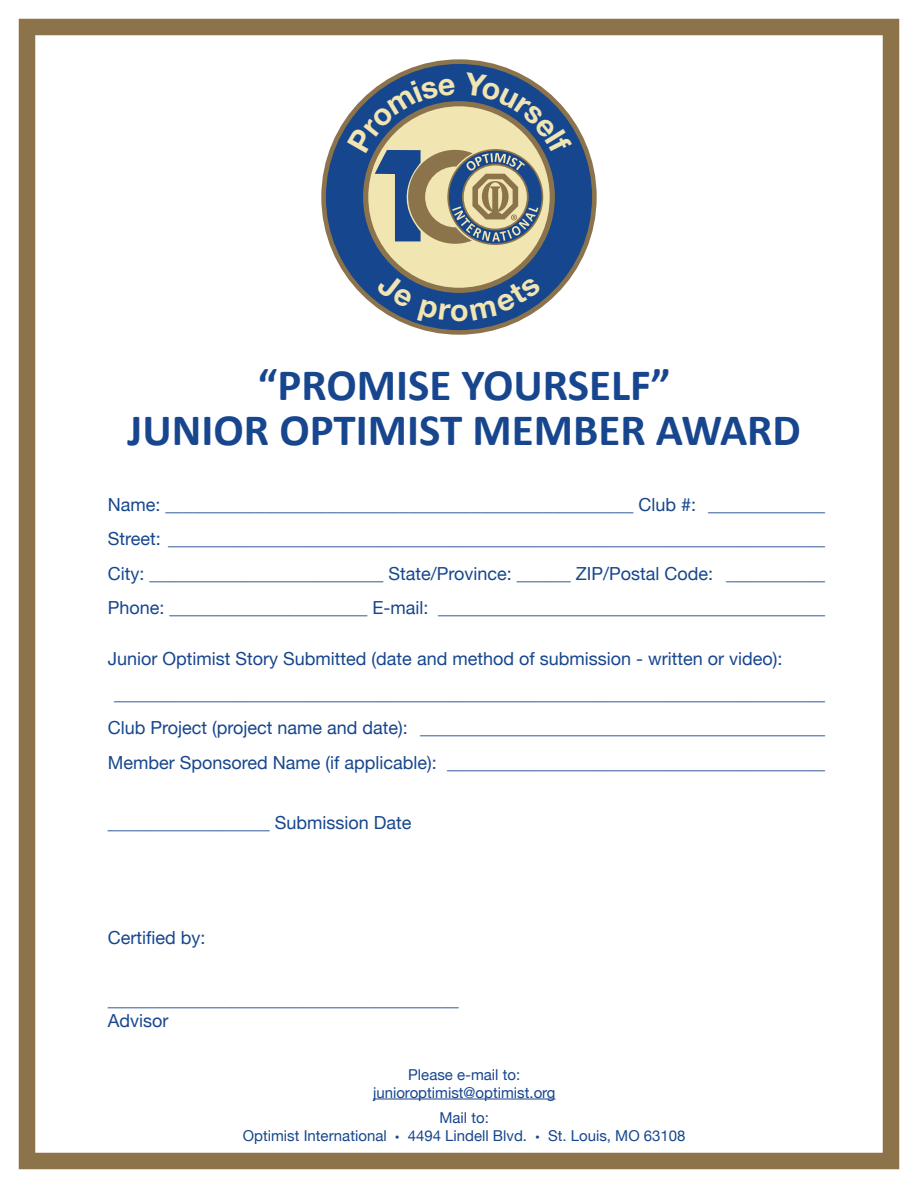
<style>
.page{position:relative;width:918px;height:1188px;background:#fff}
.page>*{position:absolute;margin:0;border:0;box-sizing:border-box;transform-origin:0 0}
.t1{font:700 45px/45px "Calibri";color:#17468e;text-align:center}
.t2{font:18px/34.5px "Helvetica Neue";color:#17468e;text-align:justify}
.t3{font:15px/18px "Helvetica Neue";color:#17468e;text-align:center}
.s1{font-family:"Myriad Pro"}
</style>
<div class="page">
<div style="left:19px;top:19px;width:880px;height:1150px;border:16px solid #8d734a"></div>
<svg style="left:321px;top:59px;width:276px;height:276px"></svg>
<svg style="left:326px;top:64px;width:266px;height:266px"></svg>
<hr style="left:373px;top:1099px;width:182px;height:1px;background:#17468e">
<svg style="left:347px;top:72px;width:225px;height:173px;background:#7d8a92"></svg>
<svg style="left:376px;top:272px;width:166px;height:52px;background:#4b698f"></svg>
<h1 class="t1" style="left:128px;top:360px;width:675px">“PROMISE YOURSELF”<br>JUNIOR OPTIMIST MEMBER AWARD</h1>
<p class="t2" style="left:108px;top:487px;width:719px">Name: ____________________________________________________ Club #: _____________ Street: _________________________________________________________________________ City: __________________________ State/Province: ______ ZIP/Postal Code: ___________ Phone: ______________________ E-mail: ___________________________________________</p>
<p class="t2" style="left:108px;top:641px;width:676px">Junior Optimist Story Submitted (date and method of submission - written or video):</p>
<p class="t2" style="left:114px;top:676px;width:712px">_______________________________________________________________________________</p>
<p class="t2" style="left:108px;top:710px;width:719px">Club Project (project name and date): _____________________________________________</p>
<p class="t2" style="left:108px;top:745px;width:719px">Member Sponsored Name (if applicable): __________________________________________</p>
<p class="t2" style="left:108px;top:805px;width:305px">__________________ Submission Date</p>
<p class="t2" style="left:108px;top:920px;width:99px">Certified by:</p>
<p class="t2" style="left:108px;top:988px;width:352px;line-height:21.6px">_______________________________________<br>Advisor</p>
<p class="t3" style="left:373px;top:1065px;width:184px">Please e-mail to: junioroptimist@optimist.org</p>
<p class="t3" style="left:243px;top:1108px;width:444px">Mail to:<br>Optimist International <span class="s1">•</span> 4494 Lindell Blvd. <span class="s1">•</span> St. Louis, MO 63108</p>
</div>
